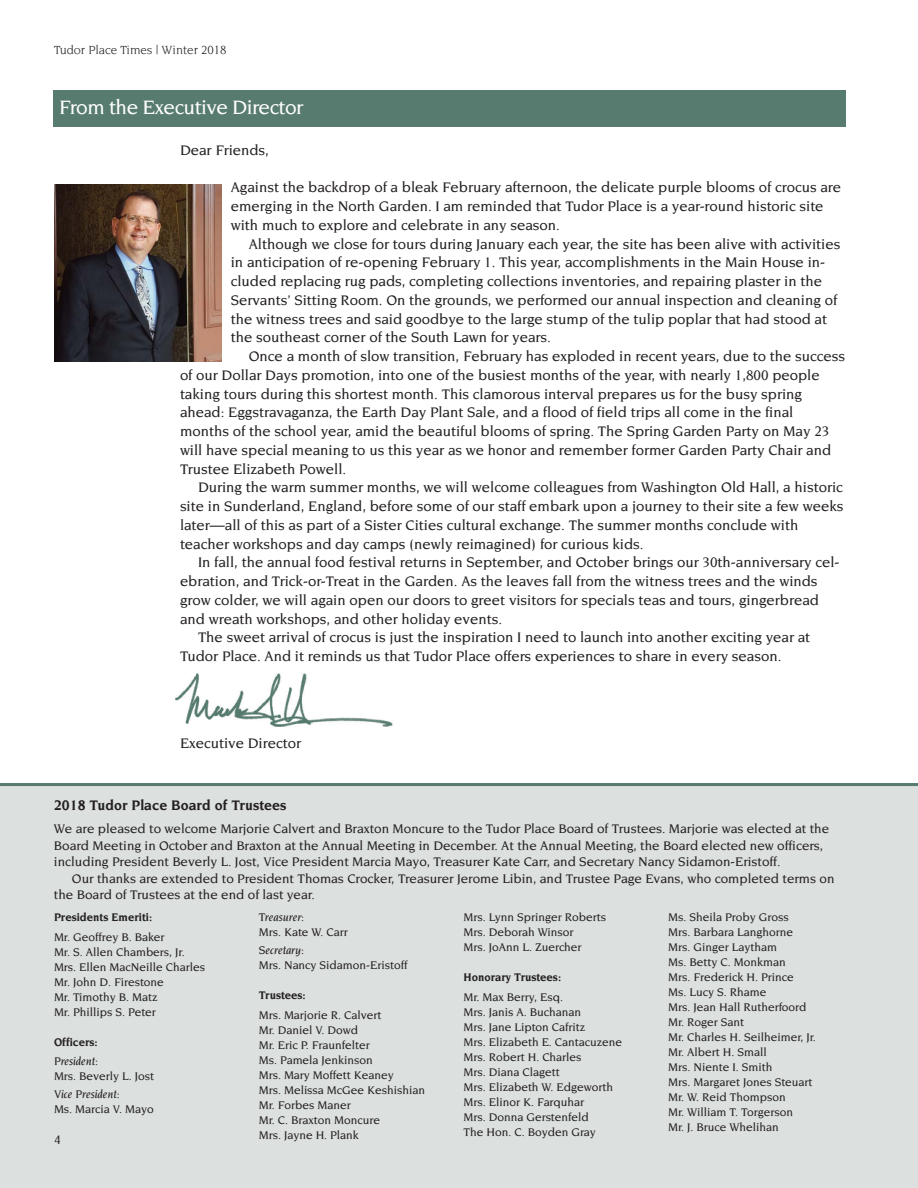
<style>
.page{position:relative;width:918px;height:1188px;background:#fff}
.page>*{position:absolute;margin:0;border:0;box-sizing:border-box;transform-origin:0 0}
.t1{font:500 21px "Novarese";letter-spacing:-.025em;color:#fff}
.t2{font:500 15px/18.8px "Novarese";color:#231f20}
.t3{font:700 15px "Novarese Std";color:#231f20;scale:.95 1}
.t4{font:500 13.5px/16.5px "Novarese";color:#231f20}
.t5{font:12.75px "Novarese";color:#231f20}
.t6{font:500 12px/15px "Novarese";color:#231f20}
.t7{font:700 12px "Novarese Std";color:#231f20;scale:.95 1}
.t8{font:italic 500 12px "Novarese";color:#231f20}
.s1{font-style:italic}
</style>
<div class="page">
<div style="left:0;top:786px;width:918px;height:402px;background:#dce0de"></div>
<div style="left:54px;top:90px;width:792px;height:36px;background:#577b6f"></div>
<img style="left:175px;top:673px;width:218px;height:54px">
<hr style="left:0;top:783px;width:918px;height:3px;background:#577b6f">
<img style="left:54px;top:184px;width:168px;height:178px">
<p class="t5" style="left:54px;top:44px;width:174px">Tudor Place Times | Winter 2018</p>
<h1 class="t1" style="left:59px;top:98px;width:246px">From the Executive Director</h1>
<p class="t2" style="left:180px;top:142px;width:91px">Dear Friends,</p>
<p class="t2" style="left:231px;top:179px;width:612px">Against the backdrop of a bleak February afternoon, the delicate purple blooms of crocus are emerging in the North Garden. I am reminded that Tudor Place is a year-round historic site with much to explore and celebrate in any season.</p>
<p class="t2" style="left:231px;top:235px;width:611px;text-indent:18px">Although we close for tours during January each year, the site has been alive with activities in anticipation of re-opening February 1. This year, accomplishments in the Main House in&shy;cluded replacing rug pads, completing collections inventories, and repairing plaster in the Servants’ Sitting Room. On the grounds, we performed our annual inspection and cleaning of the witness trees and said goodbye to the large stump of the tulip poplar that had stood at the southeast corner of the South Lawn for years.</p>
<p class="t2" style="left:180px;top:348px;width:667px;text-indent:69px">Once a month of slow transition, February has exploded in recent years, due to the success of our Dollar Days promotion, into one of the busiest months of the year, with nearly 1,800 people taking tours during this shortest month. This clamorous interval prepares us for the busy spring ahead: Eggstravaganza, the Earth Day Plant Sale, and a flood of field trips all come in the final months of the school year, amid the beautiful blooms of spring. The Spring Garden Party on May 23 will have special meaning to us this year as we honor and remember former Garden Party Chair and Trustee Elizabeth Powell.</p>
<p class="t2" style="left:180px;top:479px;width:665px;text-indent:18px">During the warm summer months, we will welcome colleagues from Washington Old Hall, a historic site in Sunderland, England, before some of our staff embark upon a journey to their site a few weeks later—all of this as part of a Sister Cities cultural exchange. The summer months conclude with teacher workshops and day camps (newly reimagined) for curious kids.</p>
<p class="t2" style="left:198px;top:554px;width:643px">In fall, the annual food festival returns in September, and October brings our 30th-anniversary cel-</p>
<p class="t2" style="left:180px;top:573px;width:639px">ebration, and Trick-or-Treat in the Garden. As the leaves fall from the witness trees and the winds</p>
<p class="t2" style="left:180px;top:592px;width:641px">grow colder, we will again open our doors to greet visitors for specials teas and tours, gingerbread</p>
<p class="t2" style="left:180px;top:610px;width:324px">and wreath workshops, and other holiday events.</p>
<p class="t2" style="left:198px;top:629px;width:614px">The sweet arrival of crocus is just the inspiration I need to launch into another exciting year at</p>
<p class="t2" style="left:180px;top:648px;width:603px">Tudor Place. And it reminds us that Tudor Place offers experiences to share in every season.</p>
<p class="t2" style="left:180px;top:734px;width:123px">Executive Director</p>
<p class="t3" style="left:54px;top:799px;width:246px">2018 Tudor Place Board of Trustees</p>
<p class="t4" style="left:54px;top:821px;width:777px">We are pleased to welcome Marjorie Calvert and Braxton Moncure to the Tudor Place Board of Trustees. Marjorie was elected at the<br>Board Meeting in October and Braxton at the Annual Meeting in December. At the Annual Meeting, the Board elected new officers, including President Beverly L. Jost, Vice President Marcia Mayo, Treasurer Kate Carr, and Secretary Nancy Sidamon-Eristoff.</p>
<p class="t4" style="left:54px;top:871px;width:782px;text-indent:18px">Our thanks are extended to President Thomas Crocker, Treasurer Jerome Libin, and Trustee Page Evans, who completed terms on the Board of Trustees at the end of last year.</p>
<p class="t7" style="left:54px;top:912px;width:105px">Presidents Emeriti:</p>
<p class="t6" style="left:54px;top:930px;width:153px">Mr. Geoffrey B. Baker<br>Mr. S. Allen Chambers, Jr.<br>Mrs. Ellen MacNeille Charles<br>Mr. John D. Firestone<br>Mr. Timothy B. Matz<br>Mr. Phillips S. Peter</p>
<p class="t7" style="left:54px;top:1037px;width:47px">Officers:</p>
<p class="t8" style="left:54px;top:1056px;width:46px">President:</p>
<p class="t6" style="left:54px;top:1070px;width:102px">Mrs. Beverly L. Jost</p>
<p class="t8" style="left:54px;top:1089px;width:67px">Vice President:</p>
<p class="t6" style="left:54px;top:1103px;width:101px">Ms. Marcia V. Mayo</p>
<p class="t4" style="left:54px;top:1132px;width:8px">4</p>
<p class="t8" style="left:259px;top:912px;width:47px">Treasurer:</p>
<p class="t6" style="left:259px;top:924px;width:91px;line-height:18px">Mrs. Kate W. Carr<br><span class="s1">Secretary</span>:</p>
<p class="t6" style="left:259px;top:959px;width:150px">Mrs. Nancy Sidamon-Eristoff</p>
<p class="t7" style="left:259px;top:990px;width:51px">Trustees:</p>
<p class="t6" style="left:259px;top:1008px;width:168px">Mrs. Marjorie R. Calvert<br>Mr. Daniel V. Dowd<br>Mr. Eric P. Fraunfelter<br>Ms. Pamela Jenkinson<br>Mrs. Mary Moffett Keaney<br>Mrs. Melissa McGee Keshishian<br>Mr. Forbes Maner<br>Mr. C. Braxton Moncure<br>Mrs. Jayne H. Plank</p>
<p class="t6" style="left:463px;top:911px;width:144px">Mrs. Lynn Springer Roberts<br>Mrs. Deborah Winsor<br>Mrs. JoAnn L. Zuercher</p>
<p class="t7" style="left:463px;top:972px;width:104px">Honorary Trustees:</p>
<p class="t6" style="left:463px;top:990px;width:160px">Mr. Max Berry, Esq.<br>Mrs. Janis A. Buchanan<br>Mrs. Jane Lipton Cafritz<br>Mrs. Elizabeth E. Cantacuzene<br>Mrs. Robert H. Charles<br>Mrs. Diana Clagett<br>Mrs. Elizabeth W. Edgeworth<br>Mrs. Elinor K. Farquhar<br>Mrs. Donna Gerstenfeld<br>The Hon. C. Boyden Gray</p>
<p class="t6" style="left:668px;top:911px;width:149px">Ms. Sheila Proby Gross<br>Mrs. Barbara Langhorne<br>Mrs. Ginger Laytham<br>Ms. Betty C. Monkman<br>Mrs. Frederick H. Prince<br>Ms. Lucy S. Rhame<br>Mrs. Jean Hall Rutherfoord<br>Mr. Roger Sant<br>Mr. Charles H. Seilheimer, Jr.<br>Mr. Albert H. Small<br>Mrs. Niente I. Smith<br>Mrs. Margaret Jones Steuart<br>Mr. W. Reid Thompson<br>Mr. William T. Torgerson<br>Mr. J. Bruce Whelihan</p>
</div>
